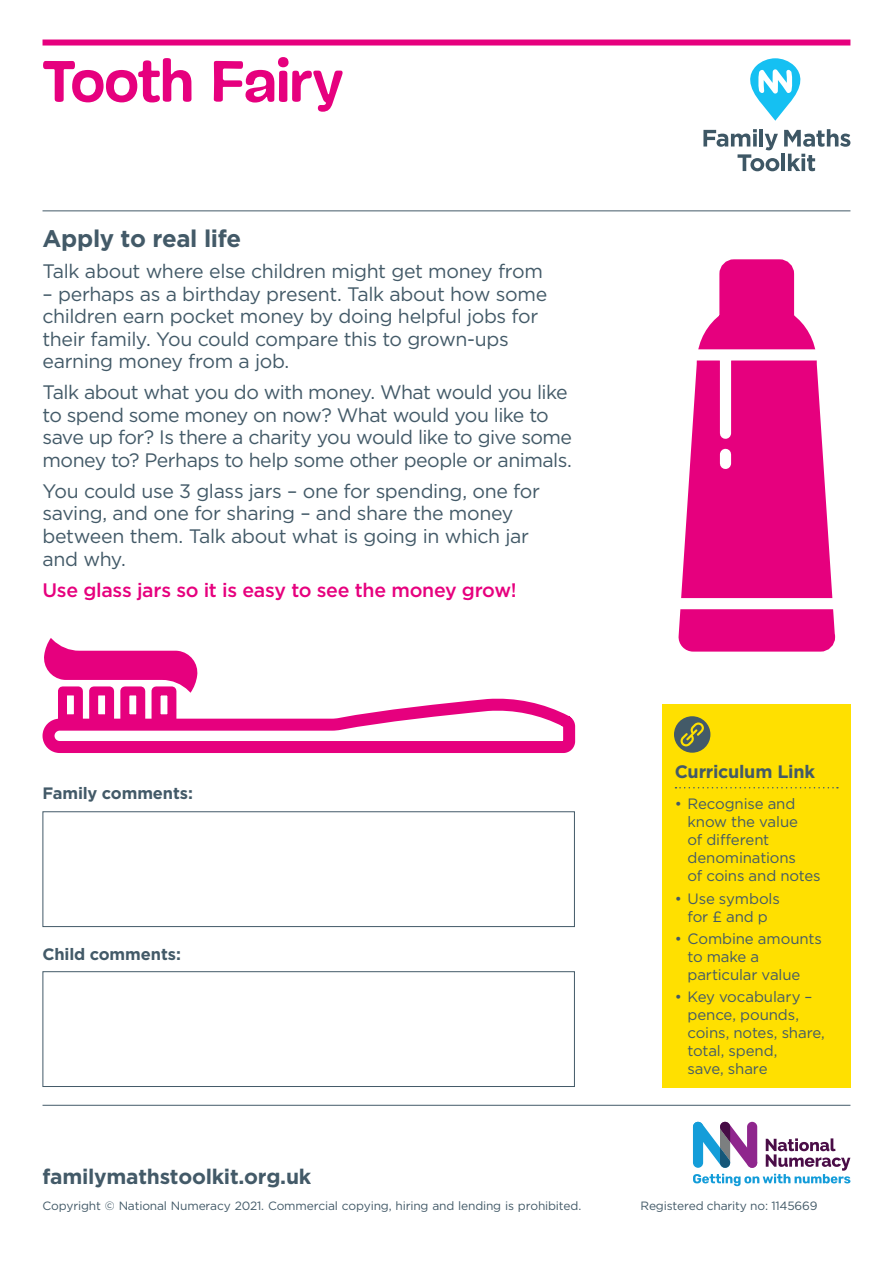
<style>
.page{position:relative;width:893px;height:1263px;background:#fff}
.page>*{position:absolute;margin:0;border:0;box-sizing:border-box;transform-origin:0 0}
.Page_Header_40pt{font:700 60px "Mija";letter-spacing:-.01em;color:#e6007e}
.Large_copy_13pt{font:700 24px "Gotham";letter-spacing:-.015em;color:#435a68}
.Base_copyline_02{font:700 21px "Gotham";letter-spacing:-.015em;color:#435a68}
.Small_copy_11_5pt{font:19.5px/22.5px "Gotham";letter-spacing:-.025em;color:#435a68}
.Hint_-_11_5pt_blue{font:500 19.5px "Gotham";letter-spacing:-.015em;color:#e6007e}
.Curriculum_link_head{font:700 18px "Gotham";letter-spacing:-.015em;color:#435a68}
.Family___Child_comme{font:700 16.5px "Gotham";letter-spacing:-.01em;color:#435a68}
.Curriculum_link_copy{font:15px/18px "Gotham";letter-spacing:-.01em;color:#435a68}
.Base_copyline_02-2{font:12px "Gotham";letter-spacing:-.015em;color:#435a68}
</style>
<div class="page">
<svg style="left:693px;top:1122px;width:157px;height:64px"></svg>
<div style="left:43px;top:40px;width:807px;height:6px;background:#e6007e"></div>
<hr style="left:43px;top:210px;width:807px;height:1px;background:#435a68">
<hr style="left:43px;top:1105px;width:807px;height:1px;background:#435a68">
<svg style="left:841px;top:133px;width:9px;height:14px"></svg>
<div style="left:43px;top:811px;width:532px;height:116px;border:1px solid #435a68"></div>
<div style="left:43px;top:971px;width:532px;height:116px;border:1px solid #435a68"></div>
<div style="left:662px;top:704px;width:188px;height:383px;background:#ffe000"></div>
<div style="left:674px;top:716px;width:36px;height:37px;background:#435a68;border-radius:50%"></div>
<svg style="left:680px;top:722px;width:24px;height:24px"></svg>
<svg style="left:675px;top:787px;width:163px;height:1px"></svg>
<svg style="left:684px;top:39px;width:157px;height:613px"></svg>
<div style="left:720px;top:357px;width:11px;height:76px;background:#fff"></div>
<div style="left:720px;top:454px;width:11px;height:9px;background:#fff"></div>
<div style="left:670px;top:598px;width:190px;height:11px;background:#fff"></div>
<div style="left:678px;top:349px;width:164px;height:11px;background:#fff"></div>
<svg style="left:42px;top:638px;width:534px;height:115px"></svg>
<p class="Page_Header_40pt" style="left:43px;top:49px;width:302px">Tooth Fairy</p>
<p class="Large_copy_13pt" style="left:43px;top:223px;width:200px">Apply to real life</p>
<p class="Small_copy_11_5pt" style="left:43px;top:260px;width:502px">Talk about where else children might get money from</p>
<p class="Small_copy_11_5pt" style="left:43px;top:282px;width:506px">– perhaps as a birthday present. Talk about how some children earn pocket money by doing helpful jobs for their family. You could compare this to grown-ups earning money from a job.</p>
<p class="Small_copy_11_5pt" style="left:43px;top:381px;width:531px">Talk about what you do with money. What would you like to spend some money on now? What would you like to save up for? Is there a charity you would like to give some money to? Perhaps to help some other people or animals.</p>
<p class="Small_copy_11_5pt" style="left:43px;top:479px;width:499px">You could use 3 glass jars – one for spending, one for saving, and one for sharing – and share the money between them. Talk about what is going in which jar and why.</p>
<p class="Hint_-_11_5pt_blue" style="left:43px;top:577px;width:476px">Use glass jars so it is easy to see the money grow!</p>
<p class="Family___Child_comme" style="left:43px;top:783px;width:152px">Family comments:</p>
<p class="Family___Child_comme" style="left:43px;top:943px;width:140px">Child comments:</p>
<p class="Curriculum_link_head" style="left:675px;top:760px;width:142px">Curriculum Link</p>
<p class="Curriculum_link_copy" style="left:687px;top:795px;width:135px;text-indent:-13px">• Recognise and know the value<br>of different denominations<br>of coins and notes</p>
<p class="Curriculum_link_copy" style="left:675px;top:889px;width:107px;text-align:center">• Use symbols for £ and p</p>
<p class="Curriculum_link_copy" style="left:687px;top:929px;width:136px;text-indent:-13px">• Combine amounts to make a particular value</p>
<p class="Curriculum_link_copy" style="left:687px;top:987px;width:139px;text-indent:-13px">• Key vocabulary – pence, pounds, coins, notes, share, total, spend,<br>save, share</p>
<p class="Base_copyline_02" style="left:43px;top:1163px;width:270px">familymathstoolkit.org.uk</p>
<p class="Base_copyline_02-2" style="left:43px;top:1198px;width:540px">Copyright © National Numeracy 2021. Commercial copying, hiring and lending is prohibited.</p>
<p class="Base_copyline_02-2" style="left:640px;top:1198px;width:178px">Registered charity no: 1145669</p>
</div>
